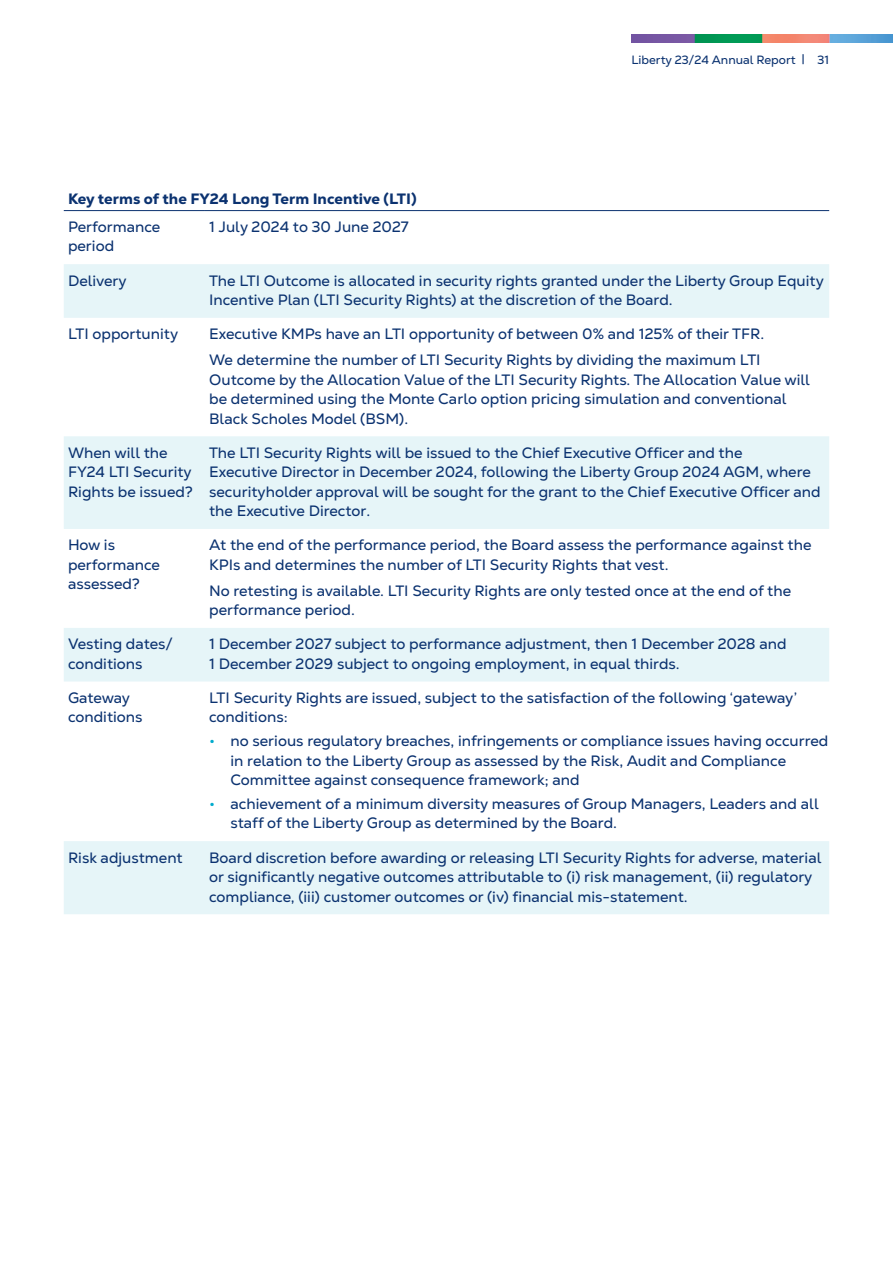
<style>
.page{position:relative;width:893px;height:1263px;background:#fff}
.page>*{position:absolute;margin:0;border:0;box-sizing:border-box;transform-origin:0 0}
.TBT___Body{font:15px/19.5px "Nexa Text";color:#0b3270}
.BT1_Body_text__PRE-BULLET___TABLE{font:15px/19.5px "Nexa Text";color:#0b3270}
.TH1___Heading_1{font:800 15px "Nexa Text";color:#0b3270}
.t1{font:12px "Nexa Text";color:#0b3270}
.s1{color:#00abcd}
</style>
<div class="page">
<img style="left:631px;top:34px;width:262px;height:8px">
<svg style="left:64px;top:264px;width:765px;height:650px"></svg>
<hr style="left:64px;top:210px;width:141px;height:1px;background:#0b3270">
<hr style="left:205px;top:210px;width:624px;height:1px;background:#0b3270">
<p class="t1" style="left:631px;top:52px;width:199px">Liberty 23/24 Annual Report | 31</p>
<p class="TH1___Heading_1" style="left:68px;top:189px;width:350px">Key terms of the FY24 Long Term Incentive (LTI)</p>
<p class="TBT___Body" style="left:68px;top:217px;width:94px">Performance period</p>
<p class="TBT___Body" style="left:209px;top:217px;width:201px">1 July 2024 to 30 June 2027</p>
<p class="TBT___Body" style="left:68px;top:270px;width:60px">Delivery</p>
<p class="TBT___Body" style="left:209px;top:270px;width:616px">The LTI Outcome is allocated in security rights granted under the Liberty Group Equity<br>Incentive Plan (LTI Security Rights) at the discretion of the Board.</p>
<p class="TBT___Body" style="left:68px;top:324px;width:112px">LTI opportunity</p>
<p class="TBT___Body" style="left:209px;top:324px;width:556px">Executive KMPs have an LTI opportunity of between 0% and 125% of their TFR.</p>
<p class="TBT___Body" style="left:209px;top:350px;width:602px">We determine the number of LTI Security Rights by dividing the maximum LTI Outcome by the Allocation Value of the LTI Security Rights. The Allocation Value will be determined using the Monte Carlo option pricing simulation and conventional Black Scholes Model (BSM).</p>
<p class="TBT___Body" style="left:68px;top:442px;width:126px">When will the<br>FY24 LTI Security<br>Rights be issued?</p>
<p class="TBT___Body" style="left:209px;top:442px;width:613px">The LTI Security Rights will be issued to the Chief Executive Officer and the<br>Executive Director in December 2024, following the Liberty Group 2024 AGM, where securityholder approval will be sought for the grant to the Chief Executive Officer and the Executive Director.</p>
<p class="TBT___Body" style="left:68px;top:535px;width:93px">How is performance assessed?</p>
<p class="TBT___Body" style="left:209px;top:535px;width:604px">At the end of the performance period, the Board assess the performance against the<br>KPIs and determines the number of LTI Security Rights that vest.</p>
<p class="TBT___Body" style="left:209px;top:580px;width:583px">No retesting is available. LTI Security Rights are only tested once at the end of the performance period.</p>
<p class="TBT___Body" style="left:68px;top:634px;width:106px">Vesting dates/ conditions</p>
<p class="TBT___Body" style="left:209px;top:634px;width:579px">1 December 2027 subject to performance adjustment, then 1 December 2028 and<br>1 December 2029 subject to ongoing employment, in equal thirds.</p>
<p class="TBT___Body" style="left:68px;top:688px;width:76px">Gateway conditions</p>
<p class="BT1_Body_text__PRE-BULLET___TABLE" style="left:209px;top:688px;width:589px">LTI Security Rights are issued, subject to the satisfaction of the following ‘gateway’ conditions:</p>
<p class="TBT___Body" style="left:230px;top:731px;width:599px;text-indent:-21px"><span class="s1">•</span> no serious regulatory breaches, infringements or compliance issues having occurred in relation to the Liberty Group as assessed by the Risk, Audit and Compliance<br>Committee against consequence framework; and</p>
<p class="TBT___Body" style="left:230px;top:794px;width:590px;text-indent:-21px"><span class="s1">•</span> achievement of a minimum diversity measures of Group Managers, Leaders and all staff of the Liberty Group as determined by the Board.</p>
<p class="TBT___Body" style="left:68px;top:847px;width:116px">Risk adjustment</p>
<p class="TBT___Body" style="left:209px;top:847px;width:614px">Board discretion before awarding or releasing LTI Security Rights for adverse, material or significantly negative outcomes attributable to (i) risk management, (ii) regulatory compliance, (iii) customer outcomes or (iv) financial mis-statement.</p>
</div>
